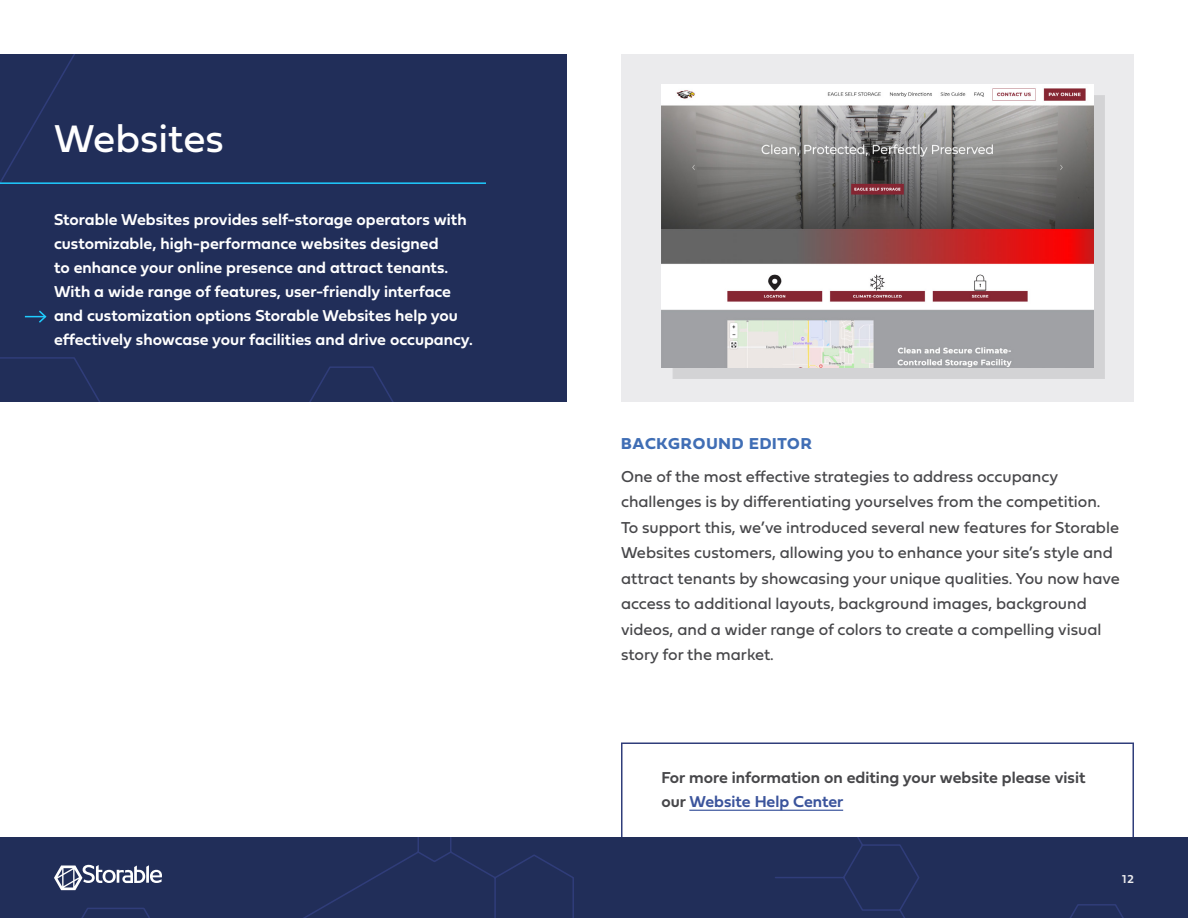
<style>
.page{position:relative;width:1188px;height:918px;background:#fff}
.page>*{position:absolute;margin:0;border:0;box-sizing:border-box;transform-origin:0 0}
.t1{font:40.5px "Fieldwork Geo Regular";color:#fff}
.t2{font:16.5px/25.5px "Fieldwork Geo Regular";color:#47474a}
.t3{font:16.5px/24px "Fieldwork Geo Demibold";color:#fff}
.t4{font:16.5px/24px "Fieldwork Geo Demibold";color:#47474a}
.t5{font:16.5px "Fieldwork Geo Bold";letter-spacing:.05em;color:#406eb5}
.t6{font:12px "Fieldwork Geo Demibold";color:#ebebed}
.s1{color:#3b549c}
</style>
<div class="page">
<div style="left:0;top:837px;width:1188px;height:81px;background:#212e59"></div>
<svg style="left:54px;top:865px;width:108px;height:25px"></svg>
<div style="left:0;top:54px;width:567px;height:348px;background:#212e59"></div>
<svg style="left:0;top:316px;width:394px;height:86px"></svg>
<svg style="left:25px;top:310px;width:23px;height:14px"></svg>
<hr style="left:0;top:182px;width:486px;height:2px;background:#1fccff">
<div style="left:621px;top:54px;width:513px;height:348px;background:#ebebed"></div>
<div style="left:621px;top:742px;width:513px;height:96px;border:2px solid #303d7a"></div>
<hr style="left:689px;top:810px;width:154px;height:1px;background:#3b549c">
<div style="left:673px;top:95px;width:432px;height:284px;background:#d3d3d5"></div>
<img style="left:662px;top:84px;width:432px;height:283px">
<h1 class="t1" style="left:54px;top:107px;width:171px">Websites</h1>
<p class="t3" style="left:54px;top:207px;width:420px">Storable Websites provides self-storage operators with customizable, high-performance websites designed<br>to enhance your online presence and attract tenants.<br>With a wide range of features, user-friendly interface and customization options Storable Websites help you effectively showcase your facilities and drive occupancy.</p>
<p class="t5" style="left:621px;top:431px;width:193px">BACKGROUND EDITOR</p>
<p class="t2" style="left:621px;top:463px;width:500px">One of the most effective strategies to address occupancy challenges is by differentiating yourselves from the competition.<br>To support this, we’ve introduced several new features for Storable Websites customers, allowing you to enhance your site’s style and attract tenants by showcasing your unique qualities. You now have access to additional layouts, background images, background videos, and a wider range of colors to create a compelling visual story for the market.</p>
<p class="t4" style="left:662px;top:765px;width:426px">For more information on editing your website please visit our <span class="s1">Website Help Center</span></p>
<p class="t6" style="left:1122px;top:869px;width:13px">12</p>
</div>
